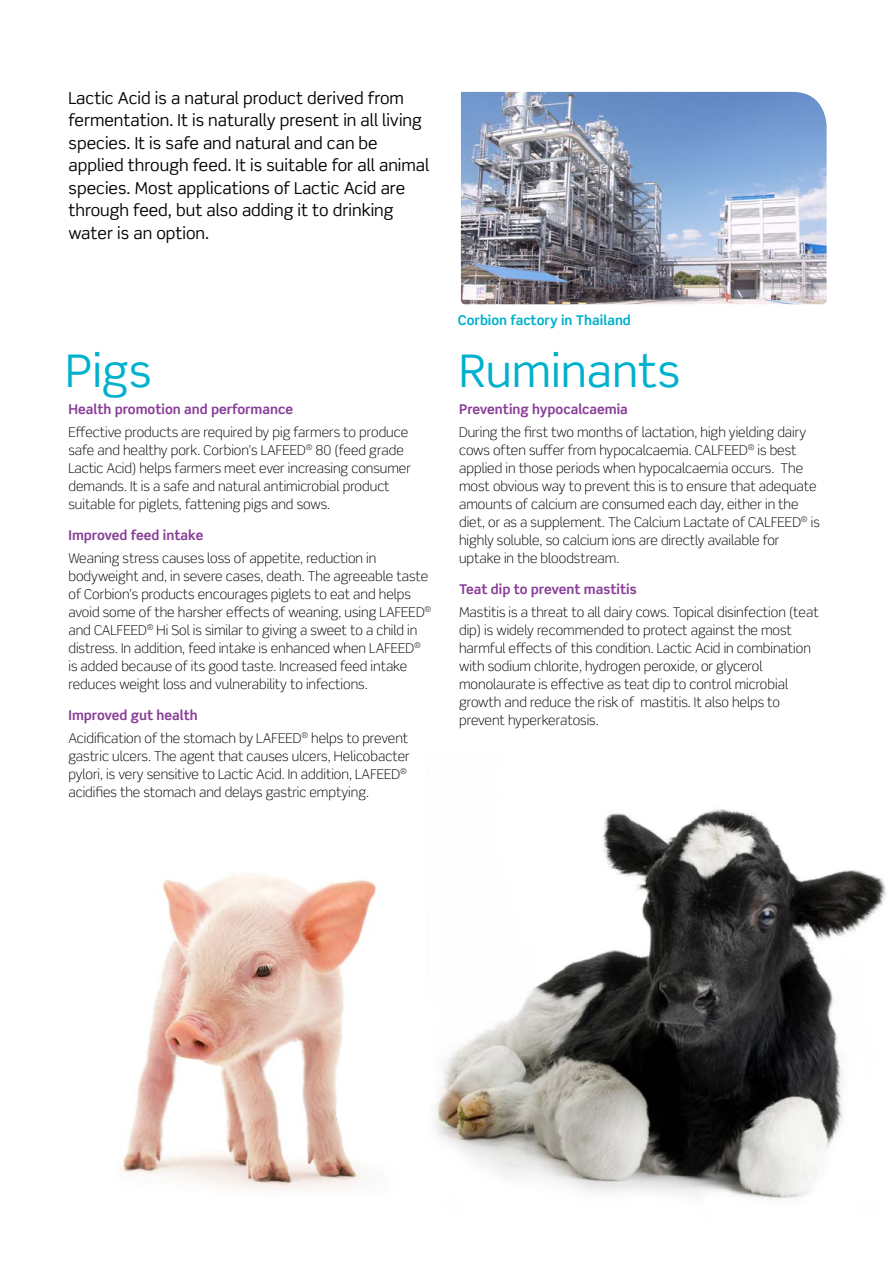
<style>
.page{position:relative;width:893px;height:1263px;background:#fff}
.page>*{position:absolute;margin:0;border:0;box-sizing:border-box;transform-origin:0 0}
.t1{font:45px "Scene Std";color:#00b1cd}
.t2{font:16.5px/22.5px "Scene Std";color:#000}
.t3{font:300 13.5px/18px "Scene Std";color:#000}
.t4{font:700 13.5px "Scene Std";color:#893f98}
.t5{font:700 13.5px "Scene Std";color:#00b1cd}
.s1{font-weight:700;color:#893f98}
</style>
<div class="page">
<img style="left:120px;top:874px;width:257px;height:314px">
<img style="left:461px;top:92px;width:366px;height:212px">
<img style="left:436px;top:809px;width:450px;height:391px">
<p class="t2" style="left:68px;top:86px;width:362px">Lactic Acid is a natural product derived from fermentation. It is naturally present in all living species. It is safe and natural and can be applied through feed. It is suitable for all animal species. Most applications of Lactic Acid are through feed, but also adding it to drinking water is an option.</p>
<h1 class="t1" style="left:65px;top:343px;width:88px">Pigs</h1>
<p class="t4" style="left:68px;top:401px;width:226px">Health promotion and performance</p>
<p class="t3" style="left:68px;top:423px;width:344px">Effective products are required by pig farmers to produce safe and healthy pork. Corbion’s LAFEED<sup>®</sup> 80 (feed grade Lactic Acid) helps farmers meet ever increasing consumer demands. It is a safe and natural antimicrobial product suitable for piglets, fattening pigs and sows.</p>
<p class="t4" style="left:68px;top:527px;width:137px">Improved feed intake</p>
<p class="t3" style="left:68px;top:549px;width:364px">Weaning stress causes loss of appetite, reduction in bodyweight and, in severe cases, death. The agreeable taste of Corbion’s products encourages piglets to eat and helps avoid some of the harsher effects of weaning, using LAFEED<sup>® </sup>and CALFEED<sup>®</sup> Hi Sol is similar to giving a sweet to a child in distress. In addition, feed intake is enhanced when LAFEED<sup>® </sup>is added because of its good taste. Increased feed intake reduces weight loss and vulnerability to infections.</p>
<p class="t3" style="left:68px;top:704px;width:341px;line-height:22.5px"><span class="s1">Improved gut health<br></span>Acidification of the stomach by LAFEED<sup>®</sup> helps to prevent</p>
<p class="t3" style="left:68px;top:747px;width:343px">gastric ulcers. The agent that causes ulcers, Helicobacter pylori, is very sensitive to Lactic Acid. In addition, LAFEED<sup>® </sup>acidifies the stomach and delays gastric emptying.</p>
<p class="t5" style="left:458px;top:312px;width:175px">Corbion factory in Thailand</p>
<h1 class="t1" style="left:459px;top:343px;width:223px">Ruminants</h1>
<p class="t4" style="left:459px;top:401px;width:170px">Preventing hypocalcaemia</p>
<p class="t3" style="left:459px;top:423px;width:362px">During the first two months of lactation, high yielding dairy cows often suffer from hypocalcaemia. CALFEED<sup>®</sup> is best applied in those periods when hypocalcaemia occurs. The most obvious way to prevent this is to ensure that adequate amounts of calcium are consumed each day, either in the diet, or as a supplement. The Calcium Lactate of CALFEED<sup>®</sup> is highly soluble, so calcium ions are directly available for uptake in the bloodstream.</p>
<p class="t4" style="left:459px;top:581px;width:179px">Teat dip to prevent mastitis</p>
<p class="t3" style="left:459px;top:603px;width:361px">Mastitis is a threat to all dairy cows. Topical disinfection (teat dip) is widely recommended to protect against the most harmful effects of this condition. Lactic Acid in combination with sodium chlorite, hydrogen peroxide, or glycerol monolaurate is effective as teat dip to control microbial growth and reduce the risk of mastitis. It also helps to prevent hyperkeratosis.</p>
</div>
